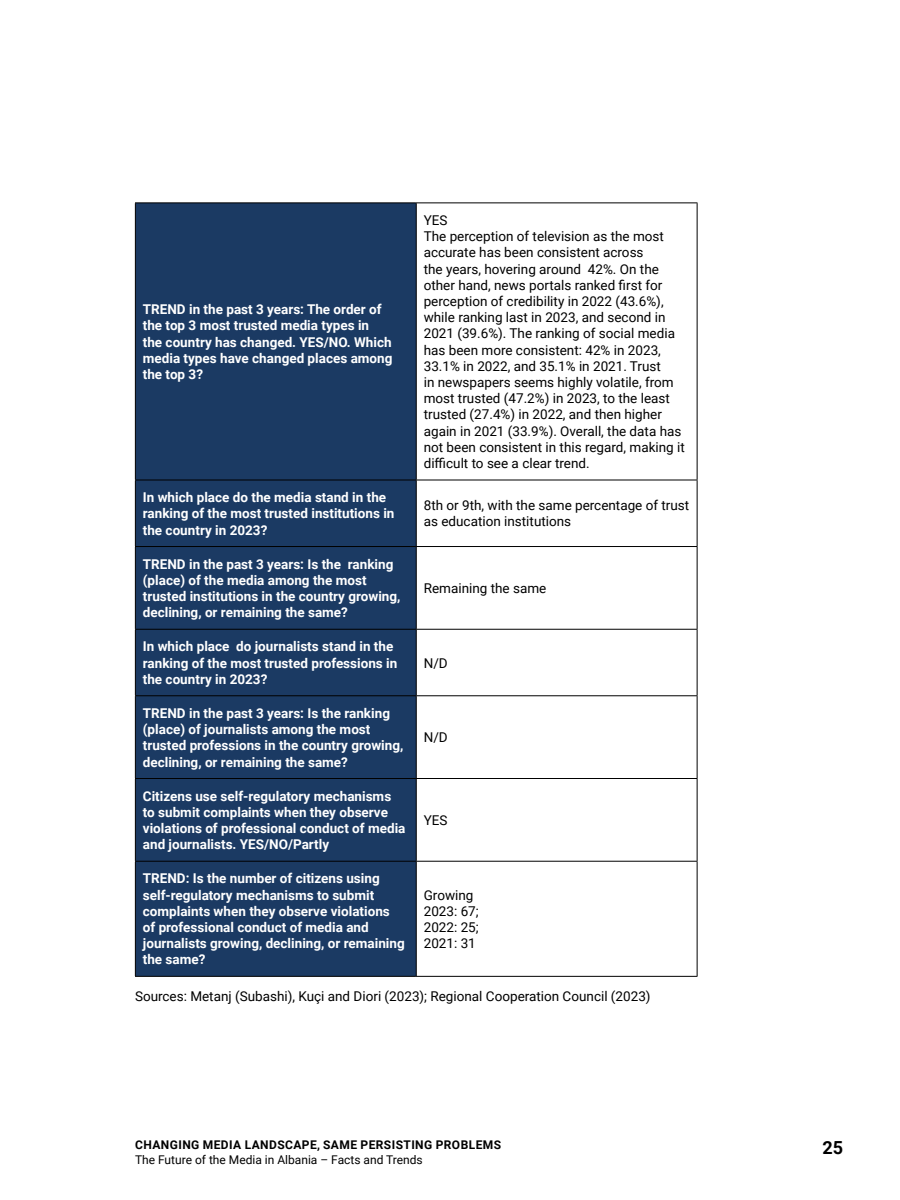
<style>
.page{position:relative;width:900px;height:1200px;background:#fff}
.page>*{position:absolute;margin:0;border:0;box-sizing:border-box;transform-origin:0 0}
.t1{font:700 18px "Roboto";color:#000}
.Table_title{font:700 13.5px/16.2px "Roboto";color:#fff}
.Table_body{font:13.5px/16.2px "Roboto";color:#000}
.body{font:13.5px "Roboto";color:#000}
.t2{font:700 12px "Roboto";letter-spacing:.035em;color:#000}
.t3{font:12px "Roboto";color:#000}
</style>
<div class="page">
<div style="left:136px;top:203px;width:280px;height:773px;background:#1b3a63"></div>
<hr style="left:416px;top:202px;width:282px;height:1px;background:#000">
<hr style="left:697px;top:203px;width:1px;height:277px;background:#000">
<hr style="left:416px;top:480px;width:282px;height:1px;background:#000">
<hr style="left:697px;top:480px;width:1px;height:66px;background:#000">
<hr style="left:416px;top:546px;width:282px;height:1px;background:#000">
<hr style="left:697px;top:547px;width:1px;height:82px;background:#000">
<hr style="left:416px;top:629px;width:282px;height:1px;background:#000">
<hr style="left:697px;top:630px;width:1px;height:65px;background:#000">
<hr style="left:416px;top:695px;width:282px;height:1px;background:#000">
<hr style="left:697px;top:696px;width:1px;height:82px;background:#000">
<hr style="left:416px;top:778px;width:282px;height:1px;background:#000">
<hr style="left:697px;top:779px;width:1px;height:82px;background:#000">
<hr style="left:416px;top:861px;width:282px;height:1px;background:#000">
<hr style="left:697px;top:862px;width:1px;height:114px;background:#000">
<hr style="left:416px;top:976px;width:282px;height:1px;background:#000">
<hr style="left:135px;top:203px;width:1px;height:277px;background:#000">
<hr style="left:135px;top:480px;width:1px;height:66px;background:#000">
<hr style="left:135px;top:547px;width:1px;height:82px;background:#000">
<hr style="left:135px;top:630px;width:1px;height:65px;background:#000">
<hr style="left:135px;top:696px;width:1px;height:82px;background:#000">
<hr style="left:135px;top:779px;width:1px;height:82px;background:#000">
<hr style="left:135px;top:862px;width:1px;height:114px;background:#000">
<hr style="left:416px;top:203px;width:1px;height:277px;background:#000">
<hr style="left:416px;top:480px;width:1px;height:66px;background:#000">
<hr style="left:416px;top:547px;width:1px;height:82px;background:#000">
<hr style="left:416px;top:630px;width:1px;height:65px;background:#000">
<hr style="left:416px;top:696px;width:1px;height:82px;background:#000">
<hr style="left:416px;top:779px;width:1px;height:82px;background:#000">
<hr style="left:416px;top:862px;width:1px;height:114px;background:#000">
<hr style="left:135px;top:202px;width:281px;height:1px;background:#000">
<hr style="left:135px;top:480px;width:281px;height:1px;background:#000">
<hr style="left:135px;top:546px;width:281px;height:1px;background:#000">
<hr style="left:135px;top:629px;width:281px;height:1px;background:#000">
<hr style="left:135px;top:695px;width:281px;height:1px;background:#000">
<hr style="left:135px;top:778px;width:281px;height:1px;background:#000">
<hr style="left:135px;top:861px;width:281px;height:1px;background:#000">
<hr style="left:135px;top:976px;width:281px;height:1px;background:#000">
<p class="Table_title" style="left:143px;top:301px;width:251px">TREND in the past 3 years: The order of the top 3 most trusted media types in<br>the country has changed. YES/NO. Which media types have changed places among the top 3?</p>
<p class="Table_body" style="left:424px;top:212px;width:25px">YES</p>
<p class="Table_body" style="left:424px;top:228px;width:263px">The perception of television as the most accurate has been consistent across<br>the years, hovering around 42%. On the other hand, news portals ranked first for perception of credibility in 2022 (43.6%), while ranking last in 2023, and second in 2021 (39.6%). The ranking of social media has been more consistent: 42% in 2023, 33.1% in 2022, and 35.1% in 2021. Trust<br>in newspapers seems highly volatile, from most trusted (47.2%) in 2023, to the least trusted (27.4%) in 2022, and then higher again in 2021 (33.9%). Overall, the data has not been consistent in this regard, making it difficult to see a clear trend.</p>
<p class="Table_title" style="left:143px;top:489px;width:253px">In which place do the media stand in the ranking of the most trusted institutions in the country in 2023?</p>
<p class="Table_body" style="left:424px;top:497px;width:267px">8th or 9th, with the same percentage of trust as education institutions</p>
<p class="Table_title" style="left:143px;top:555px;width:259px">TREND in the past 3 years: Is the ranking (place) of the media among the most trusted institutions in the country growing, declining, or remaining the same?</p>
<p class="Table_body" style="left:424px;top:580px;width:124px">Remaining the same</p>
<p class="Table_title" style="left:143px;top:638px;width:256px">In which place do journalists stand in the ranking of the most trusted professions in the country in 2023?</p>
<p class="Table_title" style="left:143px;top:705px;width:262px">TREND in the past 3 years: Is the ranking (place) of journalists among the most trusted professions in the country growing, declining, or remaining the same?</p>
<p class="Table_title" style="left:143px;top:787px;width:264px">Citizens use self-regulatory mechanisms to submit complaints when they observe violations of professional conduct of media and journalists. YES/NO/Partly</p>
<p class="Table_title" style="left:143px;top:870px;width:263px">TREND: Is the number of citizens using self-regulatory mechanisms to submit complaints when they observe violations of professional conduct of media and journalists growing, declining, or remaining the same?</p>
<p class="Table_body" style="left:424px;top:654px;width:26px">N/D</p>
<p class="Table_body" style="left:424px;top:729px;width:26px">N/D</p>
<p class="Table_body" style="left:424px;top:812px;width:25px">YES</p>
<p class="Table_body" style="left:424px;top:886px;width:56px">Growing<br>2023: 67;</p>
<p class="Table_body" style="left:424px;top:919px;width:56px">2022: 25;</p>
<p class="Table_body" style="left:424px;top:935px;width:54px">2021: 31</p>
<p class="body" style="left:135px;top:987px;width:517px">Sources: Metanj (Subashi), Kuçi and Diori (2023); Regional Cooperation Council (2023)</p>
<p class="t2" style="left:135px;top:1137px;width:367px">CHANGING MEDIA LANDSCAPE, SAME PERSISTING PROBLEMS</p>
<p class="t3" style="left:135px;top:1151px;width:289px">The Future of the Media in Albania – Facts and Trends</p>
<h1 class="t1" style="left:822px;top:1134px;width:22px">25</h1>
</div>
